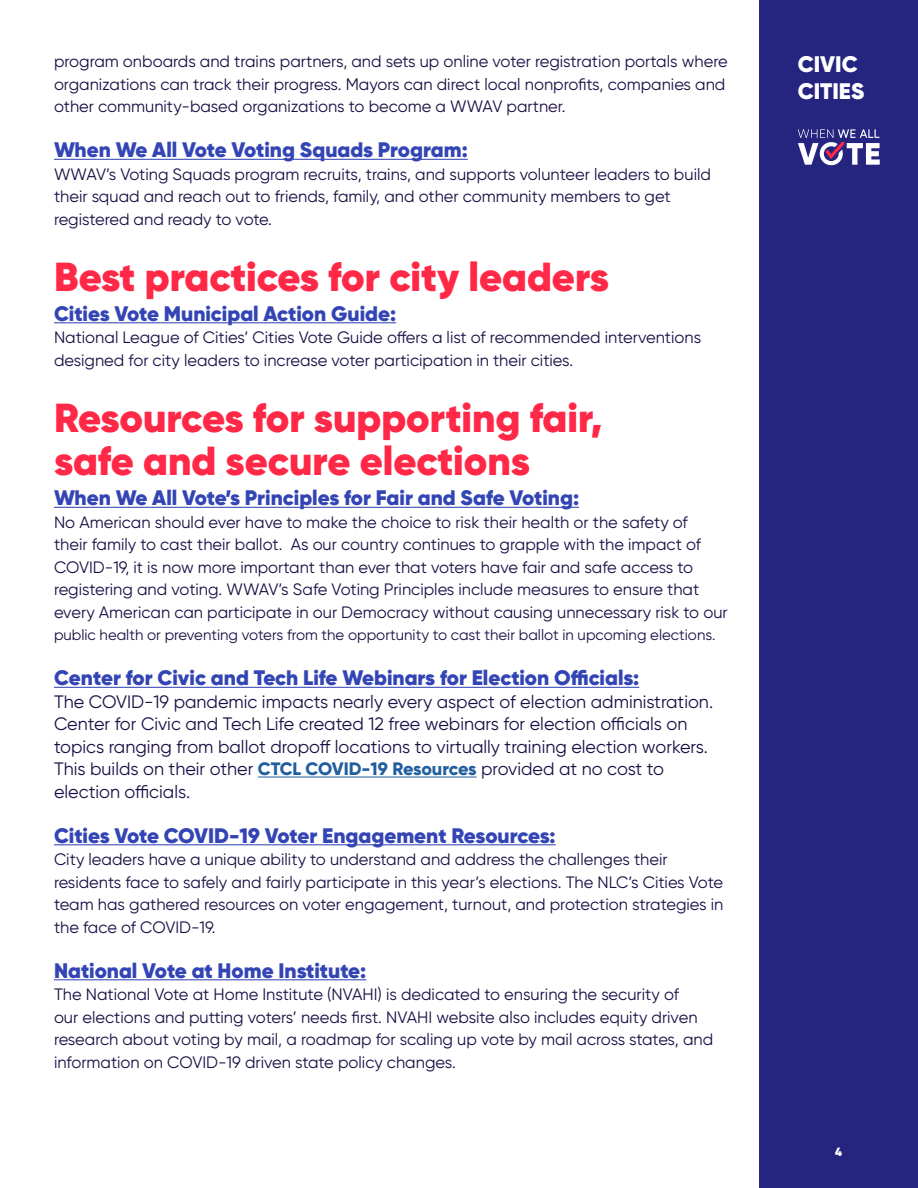
<style>
.page{position:relative;width:918px;height:1188px;background:#fff}
.page>*{position:absolute;margin:0;border:0;box-sizing:border-box;transform-origin:0 0}
.t1{font:900 40.5px/43.5px "Gilroy";color:#ff2846}
.t2{font:900 22.5px/27px "Gilroy";color:#fff}
.t3{font:900 21px "Gilroy";color:#3345b4}
.t4{font:18px/22.5px "Gilroy";color:#1b0e44}
.t5{font:16.5px/22.5px "Gilroy";color:#1b0e44}
.t6{font:15px "Gilroy";color:#1b0e44}
.t7{font:900 12px "Gilroy";color:#fff}
.s1{font-weight:800;color:#215e9e}
</style>
<div class="page">
<div style="left:760px;top:0;width:158px;height:1188px;background:#25257f"></div>
<svg style="left:798px;top:129px;width:82px;height:37px"></svg>
<hr style="left:54px;top:159px;width:414px;height:1px;background:#3345b4">
<hr style="left:54px;top:322px;width:342px;height:1px;background:#3345b4">
<hr style="left:54px;top:507px;width:525px;height:1px;background:#3345b4">
<hr style="left:54px;top:687px;width:585px;height:1px;background:#3345b4">
<hr style="left:258px;top:777px;width:219px;height:1px;background:#215e9e">
<hr style="left:54px;top:844px;width:502px;height:1px;background:#3345b4">
<hr style="left:54px;top:979px;width:312px;height:1px;background:#3345b4">
<p class="t5" style="left:54px;top:50px;width:675px">program onboards and trains partners, and sets up online voter registration portals where organizations can track their progress. Mayors can direct local nonprofits, companies and other community-based organizations to become a WWAV partner.</p>
<p class="t3" style="left:54px;top:137px;width:415px">When We All Vote Voting Squads Program:</p>
<p class="t5" style="left:54px;top:163px;width:658px">WWAV’s Voting Squads program recruits, trains, and supports volunteer leaders to build their squad and reach out to friends, family, and other community members to get registered and ready to vote.</p>
<h1 class="t1" style="left:54px;top:255px;width:557px">Best practices for city leaders</h1>
<p class="t3" style="left:54px;top:300px;width:344px">Cities Vote Municipal Action Guide:</p>
<p class="t5" style="left:54px;top:326px;width:649px">National League of Cities’ Cities Vote Guide offers a list of recommended interventions designed for city leaders to increase voter participation in their cities.</p>
<h1 class="t1" style="left:54px;top:396px;width:550px">Resources for supporting fair, safe and secure elections</h1>
<p class="t3" style="left:54px;top:485px;width:527px">When We All Vote’s Principles for Fair and Safe Voting:</p>
<p class="t5" style="left:54px;top:511px;width:675px">No American should ever have to make the choice to risk their health or the safety of<br>their family to cast their ballot. As our country continues to grapple with the impact of COVID-19, it is now more important than ever that voters have fair and safe access to registering and voting. WWAV’s Safe Voting Principles include measures to ensure that every American can participate in our Democracy without causing unnecessary risk to our</p>
<p class="t6" style="left:54px;top:626px;width:663px">public health or preventing voters from the opportunity to cast their ballot in upcoming elections.</p>
<p class="t3" style="left:54px;top:665px;width:587px">Center for Civic and Tech Life Webinars for Election Officials:</p>
<p class="t4" style="left:54px;top:690px;width:661px">The COVID-19 pandemic impacts nearly every aspect of election administration.<br>Center for Civic and Tech Life created 12 free webinars for election officials on topics ranging from ballot dropoff locations to virtually training election workers.<br>This builds on their other <span class="s1">CTCL COVID-19 Resources</span> provided at no cost to election officials.</p>
<p class="t3" style="left:54px;top:822px;width:503px">Cities Vote COVID-19 Voter Engagement Resources:</p>
<p class="t5" style="left:54px;top:848px;width:671px">City leaders have a unique ability to understand and address the challenges their residents face to safely and fairly participate in this year’s elections. The NLC’s Cities Vote team has gathered resources on voter engagement, turnout, and protection strategies in the face of COVID-19.</p>
<p class="t3" style="left:54px;top:957px;width:314px">National Vote at Home Institute:</p>
<p class="t5" style="left:54px;top:983px;width:661px">The National Vote at Home Institute (NVAHI) is dedicated to ensuring the security of<br>our elections and putting voters’ needs first. NVAHI website also includes equity driven research about voting by mail, a roadmap for scaling up vote by mail across states, and information on COVID-19 driven state policy changes.</p>
<h2 class="t2" style="left:798px;top:51px;width:68px">CIVIC<br>CITIES</h2>
<p class="t7" style="left:835px;top:1144px;width:8px">4</p>
</div>
